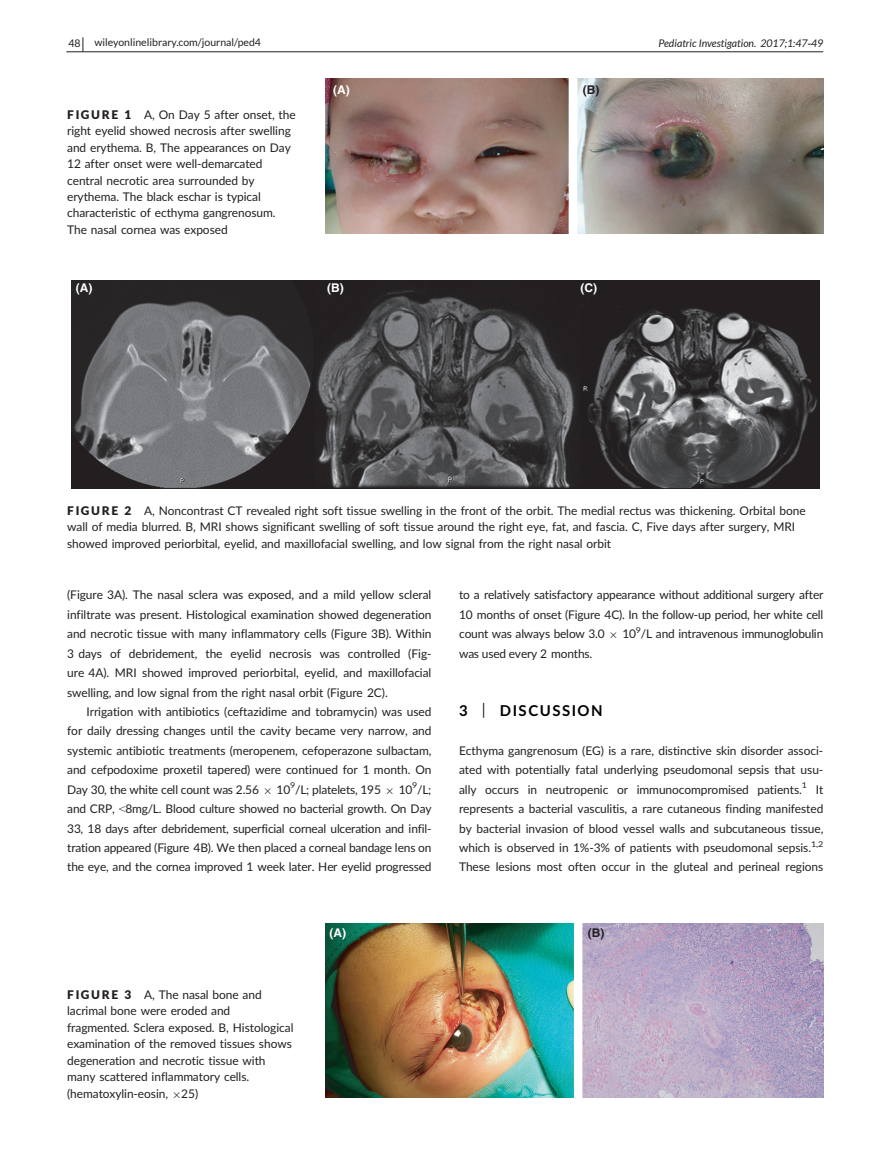
<style>
.page{position:relative;width:893px;height:1174px;background:#fff}
.page>*{position:absolute;margin:0;border:0;box-sizing:border-box;transform-origin:0 0}
.t1{font:18px "Adv TT5843 c 571";color:#000;scale:.63 1}
.t2{font:15px "Adv TT6071803 a.B";letter-spacing:.105em;color:#000}
.t3{font:12px/16.5px "Adv T Ta 9 c 1 b 374";color:#231f20}
.t4{font:700 12px "Helvetica";color:#fff}
.t5{font:700 12px "Helvetica";color:#231f20}
.t6{font:10.5px "Lato";color:#231f20}
.t7{font:italic 10.5px "Lato";color:#231f20}
.t8{font:10.5px "Adv T Ta 9 c 1 b 374";color:#231f20}
.t9{font:10.5px "Adv T Tf 9 cab 861";color:#231f20}
.s1{font-size:7.35px}
.s2{font-family:"Arial"}
.s3{font-family:"Adv T Tfac 587 ca.B"}
.s4{font-family:"Adv Tir symb"}
.s5{font-family:"Adv T Tec 369687"}
.s6{font-family:"Adv T Ta 9 c 1 b 374";font-size:15.9px}
</style>
<div class="page">
<hr style="left:66px;top:51px;width:757px;height:1px;background:#231f20">
<svg style="left:83px;top:37px;width:1px;height:15px"></svg>
<img style="left:326px;top:79px;width:497px;height:155px">
<img style="left:71px;top:280px;width:749px;height:208px">
<img style="left:326px;top:923px;width:497px;height:174px">
<p class="t1" style="left:798px;top:29px;width:5px">|</p>
<p class="t9" style="left:811px;top:34px;width:13px">51</p>
<p class="t8" style="left:67px;top:34px;width:44px">LIN <span class="s1">ET AL</span>.</p>
<p class="t7" style="left:658px;top:37px;width:166px">Pediatric Investigation. 2017;1:47<span class="s2">-</span>49</p>
<p class="t6" style="left:69px;top:38px;width:14px">48</p>
<p class="t6" style="left:94px;top:37px;width:168px">wileyonlinelibrary.com/journal/ped4</p>
<p class="t3" style="left:67px;top:106px;width:230px"><span class="s3">FIGURE 1</span> A, On Day 5 after onset, the right eyelid showed necrosis after swelling and erythema. B, The appearances on Day 12 after onset were well-demarcated central necrotic area surrounded by erythema. The black eschar is typical characteristic of ecthyma gangrenosum.<br>The nasal cornea was exposed</p>
<p class="t4" style="left:333px;top:83px;width:18px">(A)</p>
<p class="t5" style="left:583px;top:83px;width:18px">(B)</p>
<p class="t4" style="left:76px;top:281px;width:18px">(A)</p>
<p class="t4" style="left:327px;top:281px;width:18px">(B)</p>
<p class="t4" style="left:580px;top:281px;width:18px">(C)</p>
<p class="t3" style="left:67px;top:502px;width:740px"><span class="s3">FIGURE 2</span> A, Noncontrast CT revealed right soft tissue swelling in the front of the orbit. The medial rectus was thickening. Orbital bone wall of media blurred. B, MRI shows significant swelling of soft tissue around the right eye, fat, and fascia. C, Five days after surgery, MRI showed improved periorbital, eyelid, and maxillofacial swelling, and low signal from the right nasal orbit</p>
<p class="t3" style="left:67px;top:586px;width:366px">(Figure 3A). The nasal sclera was exposed, and a mild yellow scleral</p>
<p class="t3" style="left:67px;top:606px;width:366px">infiltrate was present. Histological examination showed degeneration</p>
<p class="t3" style="left:67px;top:625px;width:366px">and necrotic tissue with many inflammatory cells (Figure 3B). Within</p>
<p class="t3" style="left:67px;top:645px;width:366px">3 days of debridement, the eyelid necrosis was controlled (Fig-</p>
<p class="t3" style="left:67px;top:664px;width:366px">ure 4A). MRI showed improved periorbital, eyelid, and maxillofacial</p>
<p class="t3" style="left:67px;top:684px;width:322px">swelling, and low signal from the right nasal orbit (Figure 2C).</p>
<p class="t3" style="left:87px;top:703px;width:346px">Irrigation with antibiotics (ceftazidime and tobramycin) was used</p>
<p class="t3" style="left:67px;top:722px;width:366px">for daily dressing changes until the cavity became very narrow, and</p>
<p class="t3" style="left:67px;top:742px;width:366px">systemic antibiotic treatments (meropenem, cefoperazone sulbactam,</p>
<p class="t3" style="left:67px;top:761px;width:366px">and cefpodoxime proxetil tapered) were continued for 1 month. On</p>
<p class="t3" style="left:67px;top:781px;width:366px">Day 30, the white cell count was 2.56 <span class="s4">9</span> 10<sup>9</sup>/L; platelets, 195 <span class="s4">9</span> 10<sup>9</sup>/L;</p>
<p class="t3" style="left:67px;top:800px;width:366px">and CRP, <span class="s5">&lt;</span>8mg/L. Blood culture showed no bacterial growth. On Day</p>
<p class="t3" style="left:67px;top:820px;width:366px">33, 18 days after debridement, superficial corneal ulceration and infil-</p>
<p class="t3" style="left:67px;top:839px;width:366px">tration appeared (Figure 4B). We then placed a corneal bandage lens on</p>
<p class="t3" style="left:67px;top:858px;width:366px">the eye, and the cornea improved 1 week later. Her eyelid progressed</p>
<p class="t3" style="left:459px;top:585px;width:366px;line-height:19.4px;text-align:justify">to a relatively satisfactory appearance without additional surgery after 10 months of onset (Figure 4C). In the follow-up period, her white cell count was always below 3.0 <span class="s4">9</span> 10<sup>9</sup>/L and intravenous immunoglobulin was used every 2 months.</p>
<p class="t2" style="left:459px;top:701px;width:145px">3 <span class="s6">|</span> DISCUSSION</p>
<p class="t3" style="left:459px;top:740px;width:366px;line-height:19.5px;text-align:justify">Ecthyma gangrenosum (EG) is a rare, distinctive skin disorder associ&shy;ated with potentially fatal underlying pseudomonal sepsis that usu&shy;ally occurs in neutropenic or immunocompromised patients.<sup>1</sup> It represents a bacterial vasculitis, a rare cutaneous finding manifested by bacterial invasion of blood vessel walls and subcutaneous tissue, which is observed in 1%-3% of patients with pseudomonal sepsis.<sup>1,2<br></sup>These lesions most often occur in the gluteal and perineal regions</p>
<p class="t3" style="left:67px;top:986px;width:228px"><span class="s3">FIGURE 3</span> A, The nasal bone and lacrimal bone were eroded and fragmented. Sclera exposed. B, Histological examination of the removed tissues shows degeneration and necrotic tissue with many scattered inflammatory cells. (hematoxylin-eosin, <span class="s4">9</span>25)</p>
<p class="t4" style="left:330px;top:925px;width:18px">(A)</p>
<p class="t5" style="left:588px;top:925px;width:18px">(B)</p>
</div>
